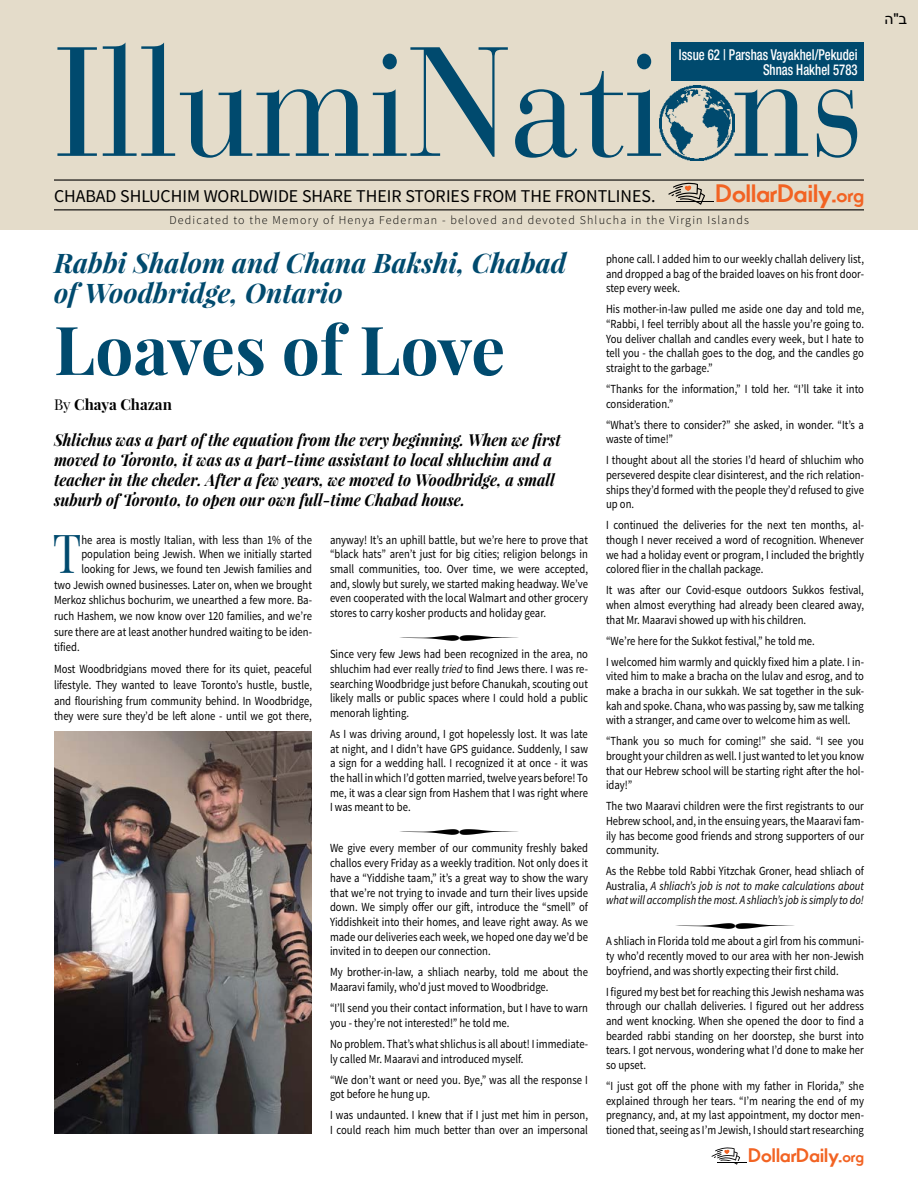
<style>
.page{position:relative;width:918px;height:1188px;background:#fff}
.page>*{position:absolute;margin:0;border:0;box-sizing:border-box;transform-origin:0 0}
.t1{font:154.2px "Bauer Bodoni Std";color:#004a6e;scale:.9 1}
.t2{font:700 67.5px "Playfair Display";color:#004a6e}
.t3{font:53.7px "Playfair Display";color:#004a6e;scale:.86 1}
.t4{font:italic 700 27px/30px "Playfair Display";color:#004a6e}
.t5{font:700 24px "Movement";letter-spacing:-.005em;color:#f26323}
.t6{font:700 18.6px "Movement";letter-spacing:-.005em;color:#f26323}
.t7{font:18px "Source Sans Pro";color:#000}
.Intro{font:italic 700 16.5px/19.8px "Playfair Display";color:#000;scale:.92 1}
.t8{font:500 condensed 15px "Helvetica Neue LT Std";color:#fff;scale:.85 1}
.t9{font:700 15px "Playfair Display";color:#000}
.t10{font:15px "Arial";color:#000}
.t11{font:12.3px/14.7px "Source Sans Pro";color:#000;text-align:justify;scale:.86 1}
.t12{font:italic 12.3px/14.7px "Source Sans Pro";color:#000;text-align:justify;scale:.86 1}
.t13{font:300 12px "Source Sans Pro";letter-spacing:.1em;color:#000}
.s1{color:#e4dcca}
.s2{font-size:19.05px}
.s3{font-weight:400}
.s4{font-style:italic}
.s5{font-style:normal}
.s6{font-size:14.85px}
</style>
<div class="page">
<div style="left:0;top:0;width:918px;height:230px;background:#e4dcca"></div>
<hr style="left:54px;top:179px;width:810px;height:2px;background:#000">
<hr style="left:54px;top:209px;width:810px;height:1px;background:#000">
<div style="left:671px;top:43px;width:193px;height:38px;background:#004a6e"></div>
<svg style="left:668px;top:183px;width:37px;height:22px"></svg>
<hr style="left:676px;top:201px;width:37px;height:1px;background:#000">
<img style="left:660px;top:85px;width:75px;height:76px">
<svg style="left:712px;top:1147px;width:28px;height:18px"></svg>
<hr style="left:717px;top:1161px;width:30px;height:1px;background:#fff">
<hr style="left:717px;top:1162px;width:30px;height:1px;background:#000">
<img style="left:54px;top:731px;width:258px;height:403px">
<p class="t1" style="left:54px;top:11px;width:902px">IllumiNati<span class="s1">o</span>ns</p>
<p class="t7" style="left:54px;top:185px;width:603px">CHABAD SHLUCHIM WORLDWIDE SHARE THEIR STORIES FROM THE FRONTLINES.</p>
<p class="t8" style="left:679px;top:45px;width:212px">Issue 62 | Parshas Vayakhel/Pekudei</p>
<p class="t8" style="left:763px;top:60px;width:113px">Shnas Hakhel 5783</p>
<p class="t5" style="left:716px;top:178px;width:150px">DollarDaily.<span class="s2">org</span></p>
<p class="t13" style="left:169px;top:213px;width:581px">Dedicated to the Memory of Henya Federman - beloved and devoted Shlucha in the Virgin Islands</p>
<p class="t4" style="left:54px;top:247px;width:514px">Rabbi Shalom and Chana Bakshi, Chabad of Woodbridge, Ontario</p>
<p class="t2" style="left:54px;top:307px;width:453px">Loaves of Love</p>
<p class="t9" style="left:54px;top:395px;width:119px"><span class="s3">By</span> Chaya Chazan</p>
<p class="Intro" style="left:54px;top:430px;width:553px">Shlichus was a part of the equation from the very beginning. When we first moved to Toronto, it was as a part-time assistant to local shluchim and a teacher in the cheder. After a few years, we moved to Woodbridge, a small suburb of Toronto, to open our own full-time Chabad house.</p>
<p class="t3" style="left:53px;top:519px;width:35px">T</p>
<p class="t11" style="left:81px;top:533px;width:270px">he area is mostly Italian, with less than 1% of the</p>
<p class="t11" style="left:81px;top:547px;width:270px">population being Jewish. When we initially started</p>
<p class="t11" style="left:81px;top:562px;width:270px">looking for Jews, we found ten Jewish families and</p>
<p class="t11" style="left:54px;top:577px;width:301px">two Jewish owned businesses. Later on, when we brought</p>
<p class="t11" style="left:54px;top:593px;width:302px">Merkoz shlichus bochurim, we unearthed a few more. Ba-</p>
<p class="t11" style="left:54px;top:609px;width:302px">ruch Hashem, we now know over 120 families, and we’re</p>
<p class="t11" style="left:54px;top:625px;width:302px">sure there are at least another hundred waiting to be iden-</p>
<p class="t11" style="left:54px;top:640px;width:32px">tified.</p>
<p class="t11" style="left:54px;top:662px;width:302px;line-height:15.8px">Most Woodbridgians moved there for its quiet, peaceful lifestyle. They wanted to leave Toronto’s hustle, bustle, and flourishing frum community behind. In Woodbridge, they were sure they’d be left alone - until we got there,</p>
<p class="t11" style="left:330px;top:533px;width:302px">anyway! It’s an uphill battle, but we’re here to prove that “black hats” aren’t just for big cities; religion belongs in small communities, too. Over time, we were accepted, and, slowly but surely, we started making headway. We’ve even cooperated with the local Walmart and other grocery stores to carry kosher products and holiday gear.</p>
<p class="t11" style="left:330px;top:647px;width:302px">Since very few Jews had been recognized in the area, no shluchim had ever really <span class="s4">tried</span> to find Jews there. I was re-</p>
<p class="t11" style="left:330px;top:676px;width:302px">searching Woodbridge just before Chanukah, scouting out likely malls or public spaces where I could hold a public menorah lighting.</p>
<p class="t11" style="left:330px;top:727px;width:302px">As I was driving around, I got hopelessly lost. It was late at night, and I didn’t have GPS guidance. Suddenly, I saw a sign for a wedding hall. I recognized it at once - it was the hall in which I’d gotten married, twelve years before! To me, it was a clear sign from Hashem that I was right where I was meant to be.</p>
<p class="t11" style="left:330px;top:841px;width:302px">We give every member of our community freshly baked challos every Friday as a weekly tradition. Not only does it have a “Yiddishe taam,” it’s a great way to show the wary</p>
<p class="t11" style="left:330px;top:885px;width:302px">that we’re not trying to invade and turn their lives upside down. We simply offer our gift, introduce the “smell” of Yiddishkeit into their homes, and leave right away. As we made our deliveries each week, we hoped one day we’d be invited in to deepen our connection.</p>
<p class="t11" style="left:330px;top:965px;width:302px">My brother-in-law, a shliach nearby, told me about the<br>Maaravi family, who’d just moved to Woodbridge.</p>
<p class="t11" style="left:330px;top:1001px;width:301px">“I’ll send you their contact information, but I have to warn you - they’re not interested!” he told me.</p>
<p class="t11" style="left:330px;top:1037px;width:302px">No problem. That’s what shlichus is all about! I immediate&shy;ly called Mr. Maaravi and introduced myself.</p>
<p class="t11" style="left:330px;top:1072px;width:301px">“We don’t want or need you. Bye,” was all the response I got before he hung up.</p>
<p class="t11" style="left:330px;top:1108px;width:302px">I was undaunted. I knew that if I just met him in person,<br>I could reach him much better than over an impersonal</p>
<p class="t11" style="left:606px;top:252px;width:302px">phone call. I added him to our weekly challah delivery list, and dropped a bag of the braided loaves on his front door&shy;step every week.</p>
<p class="t11" style="left:606px;top:302px;width:302px">His mother-in-law pulled me aside one day and told me, “Rabbi, I feel terribly about all the hassle you’re going to.<br>You deliver challah and candles every week, but I hate to tell you - the challah goes to the dog, and the candles go straight to the garbage.”</p>
<p class="t11" style="left:606px;top:382px;width:301px">“Thanks for the information,” I told her. “I’ll take it into consideration.”</p>
<p class="t11" style="left:606px;top:418px;width:302px">“What’s there to consider?” she asked, in wonder. “It’s a waste of time!”</p>
<p class="t11" style="left:606px;top:453px;width:302px">I thought about all the stories I’d heard of shluchim who persevered despite clear disinterest, and the rich relation&shy;ships they’d formed with the people they’d refused to give up on.</p>
<p class="t11" style="left:606px;top:518px;width:302px">I continued the deliveries for the next ten months, al&shy;though I never received a word of recognition. Whenever we had a holiday event or program, I included the brightly colored flier in the challah package.</p>
<p class="t11" style="left:606px;top:583px;width:302px">It was after our Covid-esque outdoors Sukkos festival, when almost everything had already been cleared away, that Mr. Maaravi showed up with his children.</p>
<p class="t11" style="left:606px;top:633px;width:244px">“We’re here for the Sukkot festival,” he told me.</p>
<p class="t11" style="left:606px;top:654px;width:302px">I welcomed him warmly and quickly fixed him a plate. I in&shy;vited him to make a bracha on the lulav and esrog, and to make a bracha in our sukkah. We sat together in the suk&shy;kah and spoke. Chana, who was passing by, saw me talking with a stranger, and came over to welcome him as well.</p>
<p class="t11" style="left:606px;top:734px;width:302px">“Thank you so much for coming!” she said. “I see you brought your children as well. I just wanted to let you know that our Hebrew school will be starting right after the hol&shy;iday!”</p>
<p class="t11" style="left:606px;top:799px;width:302px">The two Maaravi children were the first registrants to our Hebrew school, and, in the ensuing years, the Maaravi fam&shy;ily has become good friends and strong supporters of our community.</p>
<p class="t12" style="left:606px;top:864px;width:302px"><span class="s5">As the Rebbe told Rabbi Yitzchak Groner, head shliach of Australia,</span> A shliach’s job is not to make calculations about what will accomplish the most. A shliach’s job is simply to do!</p>
<p class="t11" style="left:606px;top:934px;width:302px">A shliach in Florida told me about a girl from his communi-</p>
<p class="t11" style="left:606px;top:949px;width:301px">ty who’d recently moved to our area with her non-Jewish boyfriend, and was shortly expecting their first child.</p>
<p class="t11" style="left:606px;top:985px;width:302px">I figured my best bet for reaching this Jewish neshama was through our challah deliveries. I figured out her address and went knocking. When she opened the door to find a bearded rabbi standing on her doorstep, she burst into tears. I got nervous, wondering what I’d done to make her so upset.</p>
<p class="t11" style="left:606px;top:1079px;width:302px">“I just got off the phone with my father in Florida,” she explained through her tears. “I’m nearing the end of my pregnancy, and, at my last appointment, my doctor men&shy;tioned that, seeing as I’m Jewish, I should start researching</p>
<p class="t6" style="left:749px;top:1144px;width:117px">DollarDaily.<span class="s6">org</span></p>
<p class="t10" style="left:884px;top:9px;width:24px">ה ב"</p>
</div>
